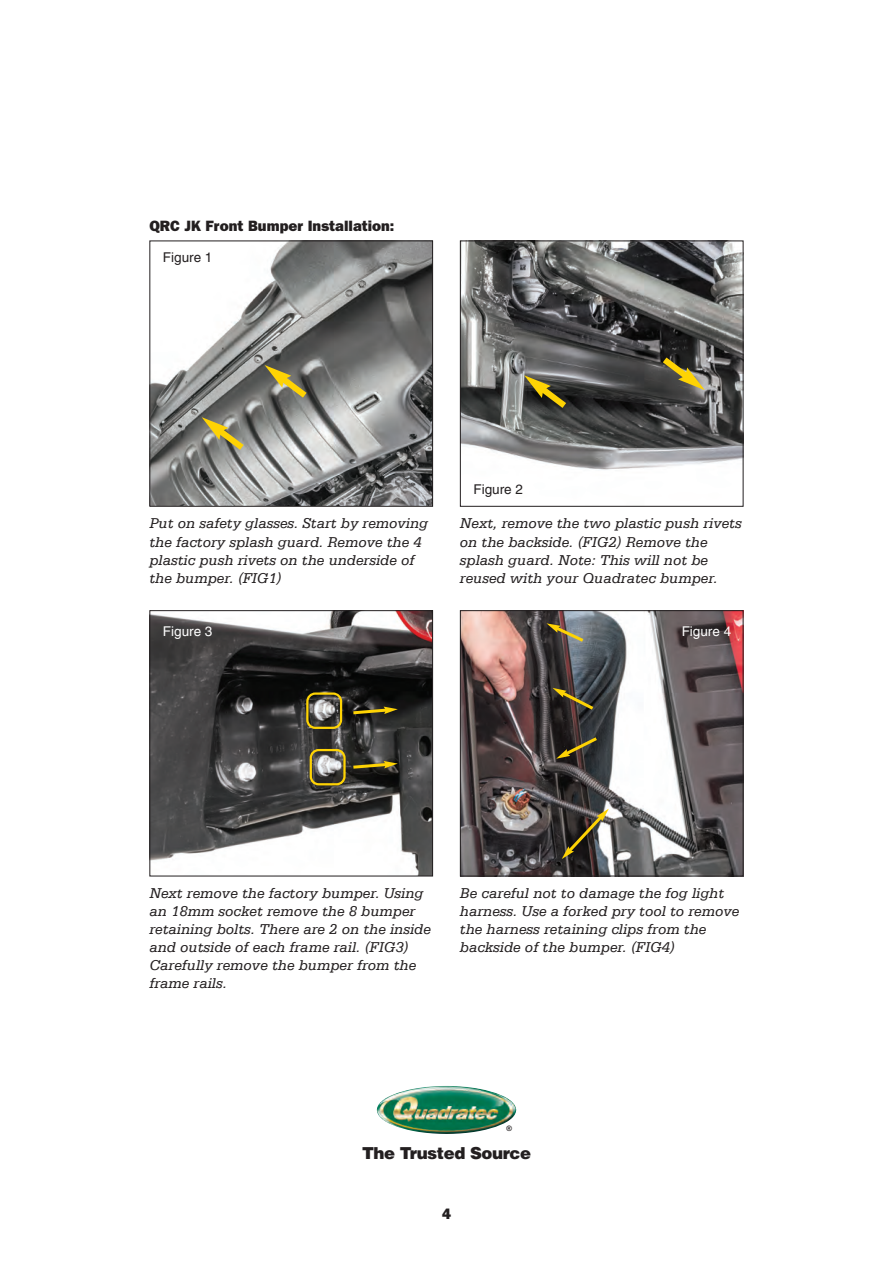
<style>
.page{position:relative;width:893px;height:1263px;background:#fff}
.page>*{position:absolute;margin:0;border:0;box-sizing:border-box;transform-origin:0 0}
.t1{font:900 16.5px "Helvetica";letter-spacing:-.025em;color:#231f20}
.t2{font:italic 15px/18px "Serifa LT";color:#231f20}
.t3{font:800 15px "New Franklin Gothic";color:#231f20}
.t4{font:condensed 13.5px "Helvetica";color:#231f20}
.t5{font:condensed 13.5px "Helvetica";color:#fff}
.t6{font:700 7.5px "Arial";color:#231f20}
</style>
<div class="page">
<img style="left:377px;top:1086px;width:139px;height:48px">
<img style="left:151px;top:243px;width:280px;height:262px">
<div style="left:149px;top:241px;width:284px;height:266px;border:1px solid #231f20"></div>
<img style="left:462px;top:243px;width:279px;height:227px">
<div style="left:460px;top:241px;width:283px;height:266px;border:1px solid #231f20"></div>
<svg style="left:265px;top:365px;width:48px;height:39px;background:#837c56"></svg>
<svg style="left:202px;top:417px;width:48px;height:39px;background:#98926c"></svg>
<svg style="left:524px;top:375px;width:49px;height:39px;background:#5c5531"></svg>
<svg style="left:656px;top:351px;width:49px;height:39px;background:#6b633f"></svg>
<img style="left:151px;top:612px;width:280px;height:262px">
<div style="left:149px;top:610px;width:284px;height:266px;border:1px solid #231f20"></div>
<img style="left:462px;top:612px;width:279px;height:262px">
<div style="left:460px;top:610px;width:283px;height:266px;border:1px solid #231f20"></div>
<svg style="left:306px;top:692px;width:36px;height:37px"></svg>
<svg style="left:350px;top:706px;width:48px;height:10px"></svg>
<svg style="left:562px;top:809px;width:47px;height:50px;background:#645e4b"></svg>
<svg style="left:556px;top:735px;width:44px;height:24px"></svg>
<svg style="left:552px;top:688px;width:45px;height:24px"></svg>
<svg style="left:546px;top:623px;width:41px;height:21px"></svg>
<svg style="left:310px;top:749px;width:88px;height:36px;background:#5d573c"></svg>
<p class="t3" style="left:149px;top:221px;width:246px">QRC JK Front Bumper Installation:</p>
<p class="t4" style="left:163px;top:252px;width:51px">Figure 1</p>
<p class="t4" style="left:473px;top:485px;width:51px">Figure 2</p>
<p class="t2" style="left:149px;top:515px;width:280px">Put on safety glasses. Start by removing the factory splash guard. Remove the 4 plastic push rivets on the underside of the bumper. (FIG1)</p>
<p class="t2" style="left:460px;top:515px;width:283px">Next, remove the two plastic push rivets on the backside. (FIG2) Remove the splash guard. Note: This will not be reused with your Quadratec bumper.</p>
<p class="t5" style="left:163px;top:626px;width:51px">Figure 3</p>
<p class="t5" style="left:682px;top:626px;width:51px">Figure 4</p>
<p class="t2" style="left:149px;top:884px;width:283px">Next remove the factory bumper. Using an 18mm socket remove the 8 bumper retaining bolts. There are 2 on the inside and outside of each frame rail. (FIG3)<br>Carefully remove the bumper from the frame rails.</p>
<p class="t2" style="left:460px;top:884px;width:281px">Be careful not to damage the fog light harness. Use a forked pry tool to remove the harness retaining clips from the backside of the bumper. (FIG4)</p>
<p class="t6" style="left:506px;top:1124px;width:7px">®</p>
<p class="t1" style="left:362px;top:1147px;width:171px">The Trusted Source</p>
<p class="t3" style="left:442px;top:1208px;width:10px">4</p>
</div>
